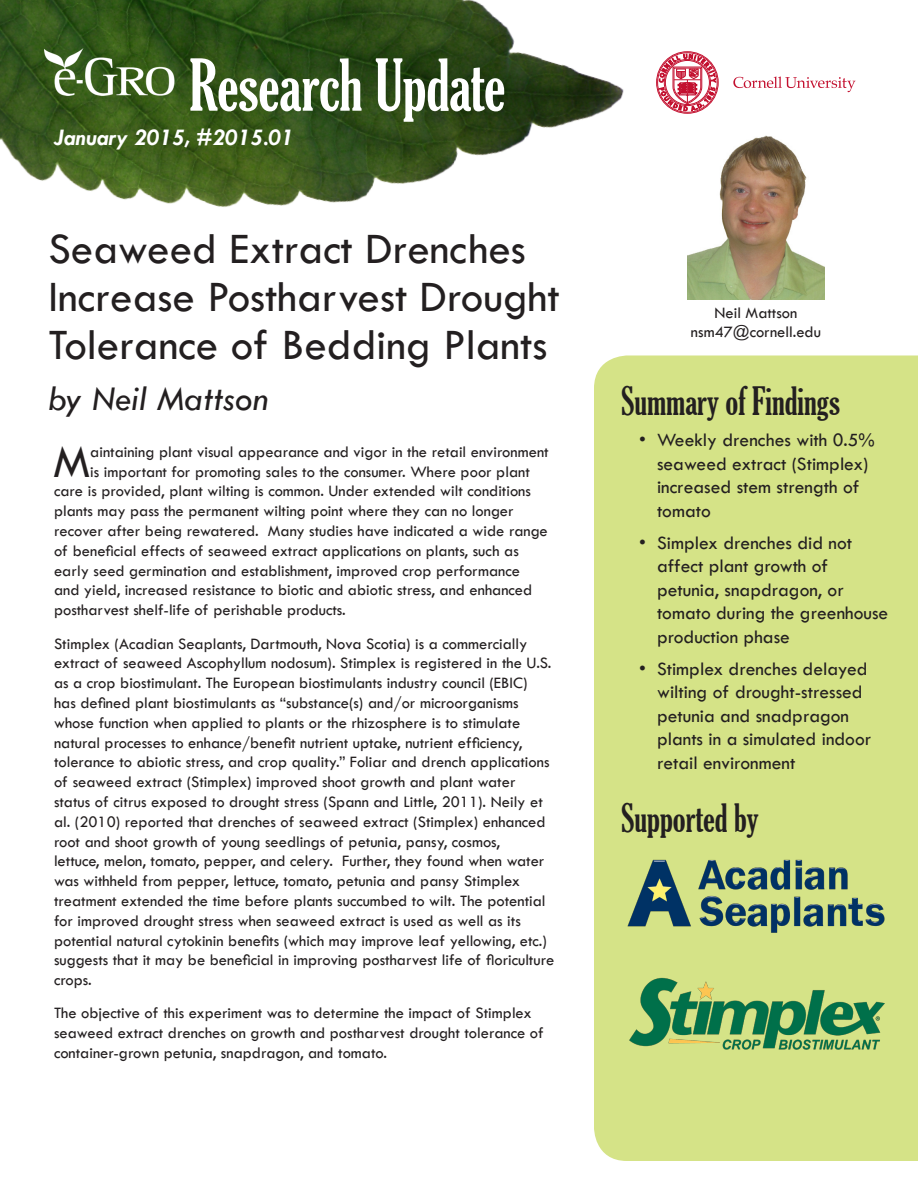
<style>
.page{position:relative;width:918px;height:1188px;background:#fff}
.page>*{position:absolute;margin:0;border:0;box-sizing:border-box;transform-origin:0 0}
.RschUpdate{font:extra-condensed 69px "Gloucester";letter-spacing:-.005em;color:#fff}
.t1{font:48.3px "Tw Cen";color:#231f20}
.t2{font:45px/48px "Tw Cen";color:#231f20}
.t3{font:extra-condensed 37.5px "Gloucester";color:#231f20}
.t4{font:italic 36px "Tw Cen";color:#231f20}
.Month{font:italic 700 24px "Tw Cen";color:#fff}
.t5{font:19.5px/23.4px "Tw Cen";color:#231f20}
.author{font:16.5px/19.8px "Tw Cen";color:#231f20}
</style>
<div class="page">
<img style="left:0;top:0;width:624px;height:207px">
<img style="left:44px;top:49px;width:136px;height:51px">
<div style="left:594px;top:356px;width:324px;height:805px;background:#d5e387"></div>
<img style="left:688px;top:135px;width:136px;height:165px">
<svg style="left:656px;top:52px;width:62px;height:61px"></svg>
<svg style="left:733px;top:77px;width:123px;height:15px"></svg>
<img style="left:621px;top:859px;width:270px;height:75px">
<img style="left:621px;top:964px;width:271px;height:99px">
<p class="RschUpdate" style="left:189px;top:46px;width:318px">Research Update</p>
<p class="Month" style="left:54px;top:123px;width:241px">January 2015, #2015.01</p>
<p class="t2" style="left:48px;top:224px;width:513px">Seaweed Extract Drenches<br>Increase Postharvest Drought<br>Tolerance of Bedding Plants</p>
<p class="t4" style="left:48px;top:377px;width:222px">by Neil Mattson</p>
<p class="t1" style="left:53px;top:432px;width:39px">M</p>
<p class="author" style="left:90px;top:442px;width:460px">aintaining plant visual appearance and vigor in the retail environment</p>
<p class="author" style="left:90px;top:462px;width:441px">is important for promoting sales to the consumer. Where poor plant</p>
<p class="author" style="left:54px;top:481px;width:479px">care is provided, plant wilting is common. Under extended wilt conditions</p>
<p class="author" style="left:54px;top:501px;width:461px">plants may pass the permanent wilting point where they can no longer</p>
<p class="author" style="left:54px;top:521px;width:495px">recover after being rewatered. Many studies have indicated a wide range</p>
<p class="author" style="left:54px;top:541px;width:466px">of beneficial effects of seaweed extract applications on plants, such as</p>
<p class="author" style="left:54px;top:561px;width:468px">early seed germination and establishment, improved crop performance</p>
<p class="author" style="left:54px;top:580px;width:480px">and yield, increased resistance to biotic and abiotic stress, and enhanced</p>
<p class="author" style="left:54px;top:600px;width:293px">postharvest shelf-life of perishable products.</p>
<p class="author" style="left:54px;top:633px;width:502px">Stimplex (Acadian Seaplants, Dartmouth, Nova Scotia) is a commercially extract of seaweed Ascophyllum nodosum). Stimplex is registered in the U.S. as a crop biostimulant. The European biostimulants industry council (EBIC)<br>has defined plant biostimulants as “substance(s) and/or microorganisms whose function when applied to plants or the rhizosphere is to stimulate natural processes to enhance/benefit nutrient uptake, nutrient efficiency, tolerance to abiotic stress, and crop quality.” Foliar and drench applications of seaweed extract (Stimplex) improved shoot growth and plant water status of citrus exposed to drought stress (Spann and Little, 2011). Neily et al. (2010) reported that drenches of seaweed extract (Stimplex) enhanced root and shoot growth of young seedlings of petunia, pansy, cosmos,<br>lettuce, melon, tomato, pepper, and celery. Further, they found when water was withheld from pepper, lettuce, tomato, petunia and pansy Stimplex treatment extended the time before plants succumbed to wilt. The potential for improved drought stress when seaweed extract is used as well as its potential natural cytokinin benefits (which may improve leaf yellowing, etc.) suggests that it may be beneficial in improving postharvest life of floriculture crops.</p>
<p class="author" style="left:54px;top:1003px;width:491px">The objective of this experiment was to determine the impact of Stimplex seaweed extract drenches on growth and postharvest drought tolerance of container-grown petunia, snapdragon, and tomato.</p>
<p class="author" style="left:715px;top:302px;width:84px">Neil Mattson</p>
<p class="author" style="left:691px;top:322px;width:132px">nsm47@cornell.edu</p>
<p class="t3" style="left:621px;top:380px;width:221px">Summary of Findings</p>
<p class="t5" style="left:657px;top:428px;width:219px;text-indent:-18px">• Weekly drenches with 0.5% seaweed extract (Stimplex) increased stem strength of tomato</p>
<p class="t5" style="left:657px;top:531px;width:233px;text-indent:-18px">• Simplex drenches did not affect plant growth of petunia, snapdragon, or tomato during the greenhouse production phase</p>
<p class="t5" style="left:657px;top:657px;width:216px;text-indent:-18px">• Stimplex drenches delayed wilting of drought-stressed petunia and snadpragon plants in a simulated indoor retail environment</p>
<p class="t3" style="left:621px;top:796px;width:139px">Supported by</p>
</div>
